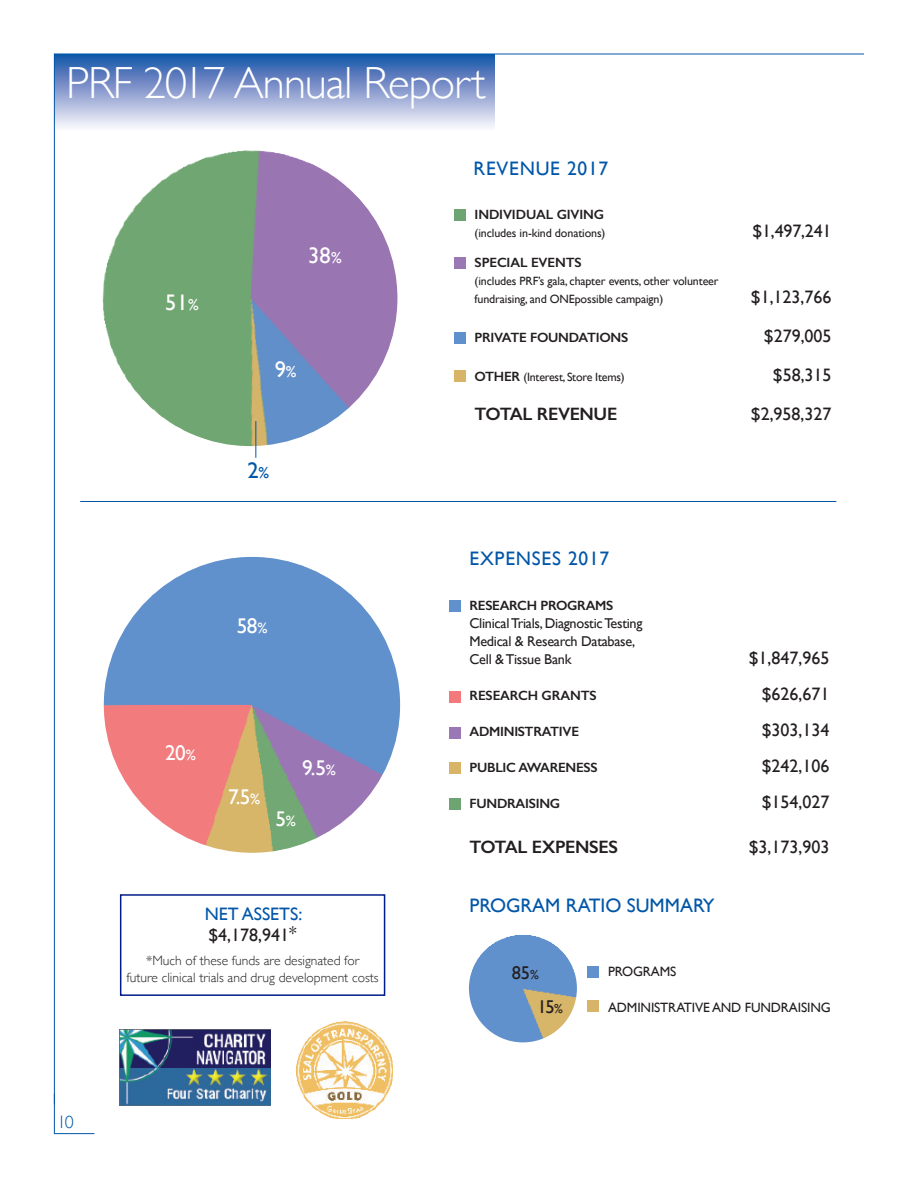
<style>
.page{position:relative;width:918px;height:1188px;background:#fff}
.page>*{position:absolute;margin:0;border:0;box-sizing:border-box;transform-origin:0 0}
.t1{font:300 45px "Gill Sans";letter-spacing:-.02em;color:#fff}
.t2{font:22.5px "Gill Sans";color:#fff}
.t3{font:22.5px "Gill Sans";color:#0156a8}
.t4{font:21.3px "Gill Sans";color:#fff}
.t5{font:19.5px "Gill Sans";letter-spacing:.04em;color:#0156a8}
.t6{font:19.5px "Gill Sans";color:#0156a8}
.t7{font:18.45px "Gill Sans";color:#231f20}
.t8{font:18px "Gill Sans";color:#231f20}
.t9{font:600 18px "Gill Sans";letter-spacing:-.02em;color:#231f20}
.t10{font:18px "Gill Sans";color:#0156a8}
.t11{font:300 18px "Gill Sans";color:#0156a8}
.t12{font:14.25px/18px "Gill Sans";letter-spacing:-.02em;color:#231f20}
.t13{font:600 13.5px "Gill Sans";letter-spacing:-.02em;color:#231f20}
.t14{font:300 13.5px "Gill Sans";color:#231f20}
.t15{font:13.5px "Gill Sans";letter-spacing:-.01em;color:#231f20}
.t16{font:12px/18px "Gill Sans";letter-spacing:-.01em;color:#231f20}
.s1{font-size:15.75px}
.s2{font-size:14.85px}
.s3{font-weight:600;font-size:13.5px}
.s4{font-size:12.9px}
</style>
<div class="page">
<div style="left:55px;top:54px;width:439px;height:90px;background:linear-gradient(to bottom,#1e51a7,#fff)"></div>
<hr style="left:80px;top:501px;width:756px;height:1px;background:#0156a8">
<img style="left:102px;top:150px;width:295px;height:296px;border-radius:148px">
<div style="left:454px;top:209px;width:12px;height:11px;background:#6da471"></div>
<div style="left:454px;top:258px;width:12px;height:11px;background:#9a77b5"></div>
<div style="left:454px;top:332px;width:12px;height:12px;background:#6091cc"></div>
<div style="left:454px;top:371px;width:12px;height:11px;background:#d8b469"></div>
<img style="left:104px;top:557px;width:296px;height:296px;border-radius:148px">
<div style="left:120px;top:894px;width:265px;height:102px;border:2px solid #001c88"></div>
<img style="left:469px;top:934px;width:108px;height:108px;border-radius:54px">
<div style="left:450px;top:601px;width:11px;height:11px;background:#6091cc"></div>
<div style="left:450px;top:691px;width:11px;height:12px;background:#f27a7c"></div>
<div style="left:450px;top:727px;width:11px;height:11px;background:#9a77b5"></div>
<div style="left:450px;top:763px;width:11px;height:11px;background:#d8b469"></div>
<div style="left:450px;top:798px;width:11px;height:12px;background:#6da471"></div>
<div style="left:587px;top:966px;width:11px;height:12px;background:#6091cc"></div>
<div style="left:587px;top:1000px;width:11px;height:12px;background:#d8b469"></div>
<img style="left:120px;top:1030px;width:151px;height:75px">
<img style="left:296px;top:1021px;width:97px;height:97px">
<hr style="left:54px;top:1094px;width:1px;height:40px;background:#0156a8">
<hr style="left:54px;top:1133px;width:40px;height:1px;background:#0156a8">
<hr style="left:54px;top:54px;width:1px;height:1050px;background:#0156a8">
<hr style="left:54px;top:54px;width:810px;height:1px;background:#0156a8">
<hr style="left:255px;top:421px;width:1px;height:37px;background:#0156a8">
<p class="t1" style="left:66px;top:47px;width:421px">PRF 2017 Annual Report</p>
<p class="t2" style="left:165px;top:289px;width:35px">51<span class="s1">%</span></p>
<p class="t2" style="left:308px;top:242px;width:35px">38<span class="s1">%</span></p>
<p class="t2" style="left:275px;top:356px;width:23px">9<span class="s1">%</span></p>
<p class="t3" style="left:247px;top:457px;width:23px">2<span class="s1">%</span></p>
<p class="t11" style="left:57px;top:1108px;width:18px">10</p>
<p class="t4" style="left:237px;top:613px;width:32px">58<span class="s2">%</span></p>
<p class="t4" style="left:165px;top:741px;width:32px">20<span class="s2">%</span></p>
<p class="t4" style="left:228px;top:784px;width:34px">7.5<span class="s2">%</span></p>
<p class="t4" style="left:302px;top:755px;width:35px">9.5<span class="s2">%</span></p>
<p class="t4" style="left:276px;top:806px;width:22px">5<span class="s2">%</span></p>
<p class="t10" style="left:205px;top:903px;width:99px">NET ASSETS:</p>
<p class="t8" style="left:209px;top:924px;width:90px">$4,178,941*</p>
<p class="t14" style="left:146px;top:950px;width:215px">*Much of these funds are designated for</p>
<p class="t14" style="left:127px;top:967px;width:254px">future clinical trials and drug development costs</p>
<p class="t5" style="left:474px;top:157px;width:136px">REVENUE 2017</p>
<p class="t13" style="left:475px;top:206px;width:131px">INDIVIDUAL GIVING</p>
<p class="t16" style="left:475px;top:224px;width:132px">(includes in-kind donations)</p>
<p class="t8" style="left:753px;top:220px;width:81px">$1,497,241</p>
<p class="t13" style="left:475px;top:254px;width:109px">SPECIAL EVENTS</p>
<p class="t16" style="left:475px;top:272px;width:246px">(includes PRF’s gala, chapter events, other volunteer fundraising, and ONEpossible campaign)</p>
<p class="t8" style="left:751px;top:286px;width:82px">$1,123,766</p>
<p class="t13" style="left:475px;top:329px;width:155px">PRIVATE FOUNDATIONS</p>
<p class="t8" style="left:764px;top:325px;width:69px">$279,005</p>
<p class="t16" style="left:475px;top:368px;width:152px"><span class="s3">OTHER</span> (Interest, Store Items)</p>
<p class="t8" style="left:773px;top:364px;width:60px">$58,315</p>
<p class="t9" style="left:475px;top:403px;width:144px">TOTAL REVENUE</p>
<p class="t8" style="left:751px;top:403px;width:82px">$2,958,327</p>
<p class="t5" style="left:470px;top:547px;width:141px">EXPENSES 2017</p>
<p class="t13" style="left:470px;top:598px;width:145px">RESEARCH PROGRAMS</p>
<p class="t12" style="left:470px;top:614px;width:175px">Clinical Trials, Diagnostic Testing</p>
<p class="t12" style="left:470px;top:632px;width:167px">Medical &amp; Research Database,<br>Cell &amp; Tissue Bank</p>
<p class="t8" style="left:749px;top:648px;width:82px">$1,847,965</p>
<p class="t13" style="left:470px;top:688px;width:129px">RESEARCH GRANTS</p>
<p class="t8" style="left:762px;top:684px;width:69px">$626,671</p>
<p class="t13" style="left:470px;top:724px;width:111px">ADMINISTRATIVE</p>
<p class="t8" style="left:762px;top:720px;width:69px">$303,134</p>
<p class="t13" style="left:470px;top:760px;width:130px">PUBLIC AWARENESS</p>
<p class="t8" style="left:762px;top:756px;width:69px">$242,106</p>
<p class="t13" style="left:470px;top:796px;width:92px">FUNDRAISING</p>
<p class="t8" style="left:762px;top:792px;width:69px">$154,027</p>
<p class="t9" style="left:470px;top:836px;width:150px">TOTAL EXPENSES</p>
<p class="t8" style="left:749px;top:837px;width:82px">$3,173,903</p>
<p class="t6" style="left:470px;top:894px;width:247px">PROGRAM RATIO SUMMARY</p>
<p class="t7" style="left:512px;top:962px;width:29px">85<span class="s4">%</span></p>
<p class="t7" style="left:538px;top:996px;width:27px">15<span class="s4">%</span></p>
<p class="t15" style="left:608px;top:963px;width:70px">PROGRAMS</p>
<p class="t15" style="left:608px;top:999px;width:224px">ADMINISTRATIVE AND FUNDRAISING</p>
</div>
